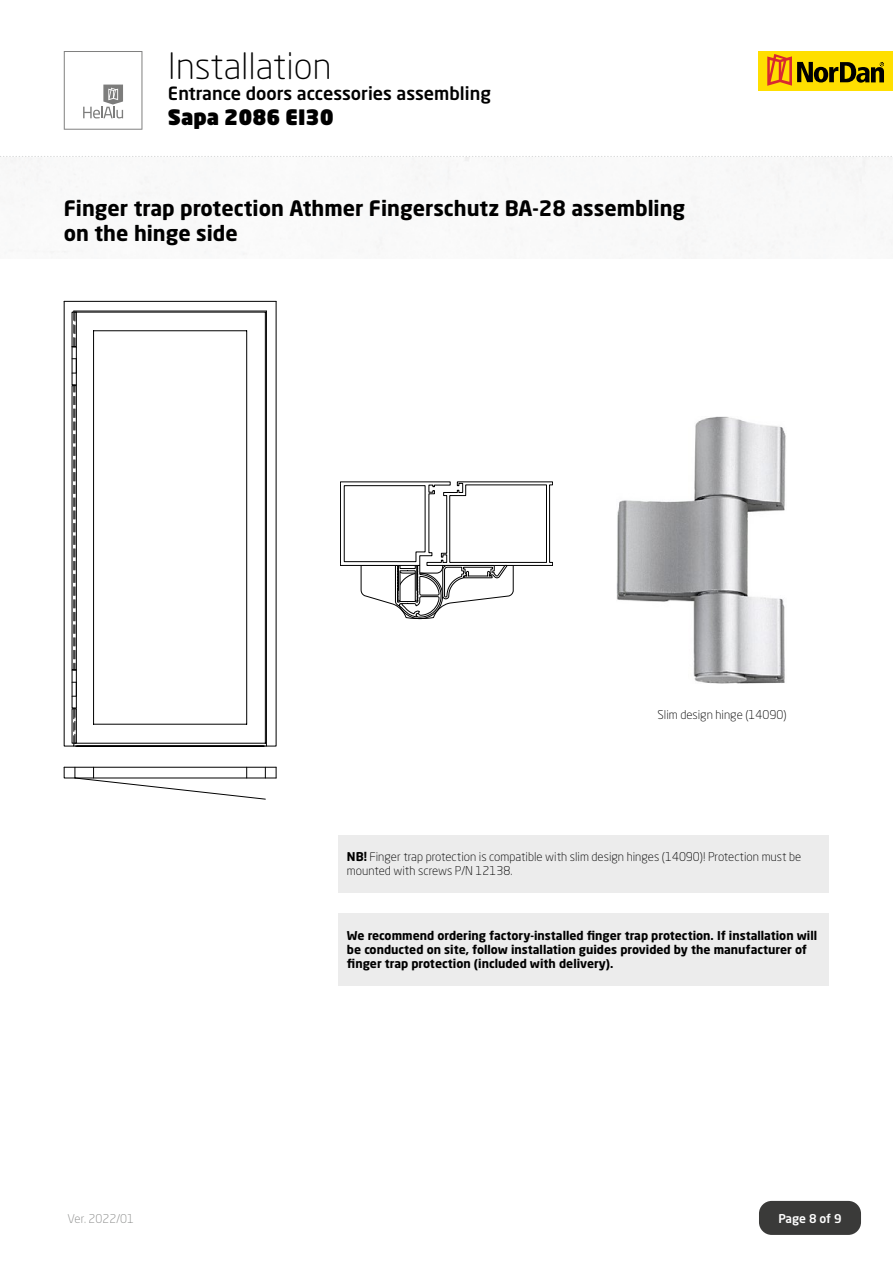
<style>
.page{position:relative;width:893px;height:1263px;background:#fff}
.page>*{position:absolute;margin:0;border:0;box-sizing:border-box;transform-origin:0 0}
.t1{font:300 36px "Neo Sans W1 G";color:#000}
.t2{font:700 21px/25.2px "Neo Sans W1 G";color:#000}
.t3{font:900 21px "Neo Sans W1 G";color:#000}
.t4{font:500 18px "Neo Sans W1 G";color:#000}
.t5{font:700 12px/14.4px "Neo Sans W1 G";color:#000}
.t6{font:300 12px/14.4px "Neo Sans W1 G";color:#000}
.t7{font:300 12px "Neo Sans W1 G";color:#868786}
.t8{font:500 12px "Neo Sans W1 G";letter-spacing:-.01em;color:#fff}
.s1{font-weight:700}
</style>
<div class="page">
<div style="left:759px;top:51px;width:134px;height:39px;background:#ffdf00"></div>
<svg style="left:767px;top:54px;width:117px;height:32px"></svg>
<svg style="left:64px;top:51px;width:78px;height:79px"></svg>
<svg style="left:0;top:156px;width:892px;height:1px"></svg>
<div style="left:759px;top:1201px;width:102px;height:34px;background:#3a3a39;border-radius:13px"></div>
<svg style="left:340px;top:482px;width:213px;height:137px"></svg>
<div style="left:338px;top:835px;width:491px;height:57px;background:#ececec"></div>
<div style="left:338px;top:913px;width:491px;height:72px;background:#ececec"></div>
<img style="left:616px;top:417px;width:170px;height:267px">
<hr style="left:64px;top:301px;width:212px;height:1px;background:#000">
<svg style="left:77px;top:311px;width:199px;height:488px"></svg>
<svg style="left:64px;top:766px;width:212px;height:13px"></svg>
<hr style="left:64px;top:767px;width:212px;height:1px;background:#000">
<svg style="left:64px;top:301px;width:13px;height:446px"></svg>
<div style="left:72px;top:708px;width:5px;height:35px;border:1px solid #000"></div>
<h1 class="t1" style="left:168px;top:43px;width:165px">Installation</h1>
<h3 class="t4" style="left:168px;top:82px;width:324px">Entrance doors accessories assembling</h3>
<h2 class="t3" style="left:168px;top:104px;width:167px">Sapa 2086 EI30</h2>
<h2 class="t2" style="left:64px;top:195px;width:623px">Finger trap protection Athmer Fingerschutz BA-28 assembling on the hinge side</h2>
<p class="t6" style="left:658px;top:707px;width:130px">Slim design hinge (14090)</p>
<p class="t6" style="left:347px;top:849px;width:456px"><span class="s1">NB!</span> Finger trap protection is compatible with slim design hinges (14090)! Protection must be mounted with screws P/N 12138.</p>
<p class="t5" style="left:347px;top:928px;width:472px">We recommend ordering factory-installed finger trap protection. If installation will be conducted on site, follow installation guides provided by the manufacturer of finger trap protection (included with delivery).</p>
<p class="t7" style="left:68px;top:1211px;width:68px">Ver. 2022/01</p>
<p class="t8" style="left:778px;top:1210px;width:65px">Page 8 of 9</p>
</div>
